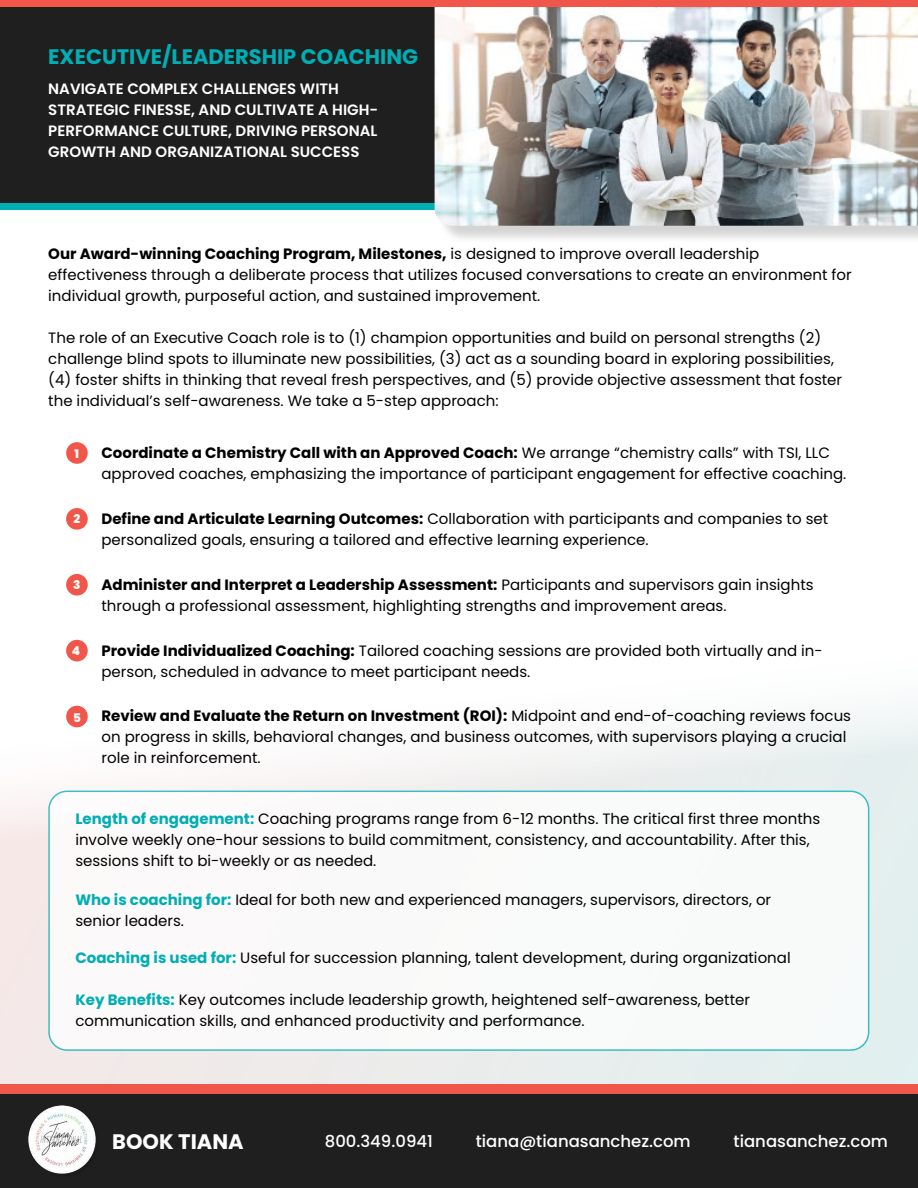
<style>
.page{position:relative;width:918px;height:1188px;background:#fff}
.page>*{position:absolute;margin:0;border:0;box-sizing:border-box;transform-origin:0 0}
.t1{font:700 21px "Poppins";color:#00aeb3}
.t2{font:700 21px "Poppins";color:#fff}
.t3{font:500 16.5px "Poppins";color:#fff}
.t4{font:15px/21px "Poppins";color:#000}
.t5{font:600 15px/21px "Poppins";color:#fff}
.t6{font:800 12px "Poppins";color:#fff}
.s1{font-weight:700}
.s2{font-weight:700;color:#00aeb3}
</style>
<div class="page">
<img style="left:0;top:639px;width:918px;height:445px">
<div style="left:0;top:201px;width:435px;height:9px;background:#00aeb3"></div>
<div style="left:0;top:1093px;width:918px;height:95px;background:#1f1f1f"></div>
<img style="left:28px;top:1105px;width:68px;height:69px">
<div style="left:0;top:0;width:435px;height:202px;background:#1f1f1f"></div>
<div style="left:0;top:1084px;width:918px;height:9px;background:#f1564a"></div>
<div style="left:49px;top:791px;width:820px;height:259px;background:#fff;border-radius:18px"></div>
<div style="left:48px;top:791px;width:821px;height:260px;border:2px solid #00aeb3;border-radius:18px"></div>
<div style="left:66px;top:442px;width:22px;height:22px;background:#f1564a;border-radius:50%"></div>
<div style="left:66px;top:508px;width:22px;height:22px;background:#f1564a;border-radius:50%"></div>
<div style="left:66px;top:574px;width:22px;height:22px;background:#f1564a;border-radius:50%"></div>
<div style="left:66px;top:640px;width:22px;height:21px;background:#f1564a;border-radius:50%"></div>
<div style="left:66px;top:706px;width:22px;height:21px;background:#f1564a;border-radius:50%"></div>
<div style="left:437px;top:7px;width:481px;height:237px;background:#000;opacity:.17"></div>
<img style="left:435px;top:7px;width:483px;height:219px">
<div style="left:0;top:0;width:918px;height:7px;background:#f1564a"></div>
<h1 class="t1" style="left:48px;top:44px;width:371px">EXECUTIVE/LEADERSHIP COACHING</h1>
<p class="t5" style="left:48px;top:79px;width:331px">NAVIGATE COMPLEX CHALLENGES WITH STRATEGIC FINESSE, AND CULTIVATE A HIGH-PERFORMANCE CULTURE, DRIVING PERSONAL GROWTH AND ORGANIZATIONAL SUCCESS</p>
<p class="t4" style="left:48px;top:244px;width:805px"><span class="s1">Our Award-winning Coaching Program, Milestones,</span> is designed to improve overall leadership effectiveness through a deliberate process that utilizes focused conversations to create an environment for individual growth, purposeful action, and sustained improvement.</p>
<p class="t4" style="left:48px;top:328px;width:795px">The role of an Executive Coach role is to (1) champion opportunities and build on personal strengths (2) challenge blind spots to illuminate new possibilities, (3) act as a sounding board in exploring possibilities, (4) foster shifts in thinking that reveal fresh perspectives, and (5) provide objective assessment that foster the individual’s self-awareness. We take a 5-step approach:</p>
<p class="t4" style="left:101px;top:442px;width:746px"><span class="s1">Coordinate a Chemistry Call with an Approved Coach:</span> We arrange “chemistry calls” with TSI, LLC approved coaches, emphasizing the importance of participant engagement for effective coaching.</p>
<p class="t4" style="left:101px;top:508px;width:728px"><span class="s1">Define and Articulate Learning Outcomes:</span> Collaboration with participants and companies to set personalized goals, ensuring a tailored and effective learning experience.</p>
<p class="t4" style="left:101px;top:574px;width:714px"><span class="s1">Administer and Interpret a Leadership Assessment:</span> Participants and supervisors gain insights through a professional assessment, highlighting strengths and improvement areas.</p>
<p class="t4" style="left:101px;top:640px;width:723px"><span class="s1">Provide Individualized Coaching:</span> Tailored coaching sessions are provided both virtually and in&shy;person, scheduled in advance to meet participant needs.</p>
<p class="t4" style="left:101px;top:706px;width:751px"><span class="s1">Review and Evaluate the Return on Investment (ROI):</span> Midpoint and end-of-coaching reviews focus on progress in skills, behavioral changes, and business outcomes, with supervisors playing a crucial role in reinforcement.</p>
<p class="t6" style="left:75px;top:447px;width:6px">1</p>
<p class="t6" style="left:74px;top:512px;width:8px">2</p>
<p class="t6" style="left:73px;top:578px;width:9px">3</p>
<p class="t6" style="left:72px;top:644px;width:10px">4</p>
<p class="t6" style="left:73px;top:710px;width:9px">5</p>
<p class="t4" style="left:75px;top:808px;width:746px"><span class="s2">Length of engagement:</span> Coaching programs range from 6-12 months. The critical first three months involve weekly one-hour sessions to build commitment, consistency, and accountability. After this, sessions shift to bi-weekly or as needed.</p>
<p class="t4" style="left:75px;top:890px;width:697px"><span class="s2">Who is coaching for:</span> Ideal for both new and experienced managers, supervisors, directors, or senior leaders.</p>
<p class="t4" style="left:75px;top:948px;width:717px"><span class="s2">Coaching is used for:</span> Useful for succession planning, talent development, during organizational</p>
<p class="t4" style="left:75px;top:989px;width:676px"><span class="s2">Key Benefits:</span> Key outcomes include leadership growth, heightened self-awareness, better communication skills, and enhanced productivity and performance.</p>
<h1 class="t2" style="left:112px;top:1129px;width:133px">BOOK TIANA</h1>
<p class="t3" style="left:325px;top:1135px;width:110px">800.349.0941</p>
<p class="t3" style="left:476px;top:1135px;width:216px">tiana@tianasanchez.com</p>
<p class="t3" style="left:734px;top:1135px;width:156px">tianasanchez.com</p>
</div>
